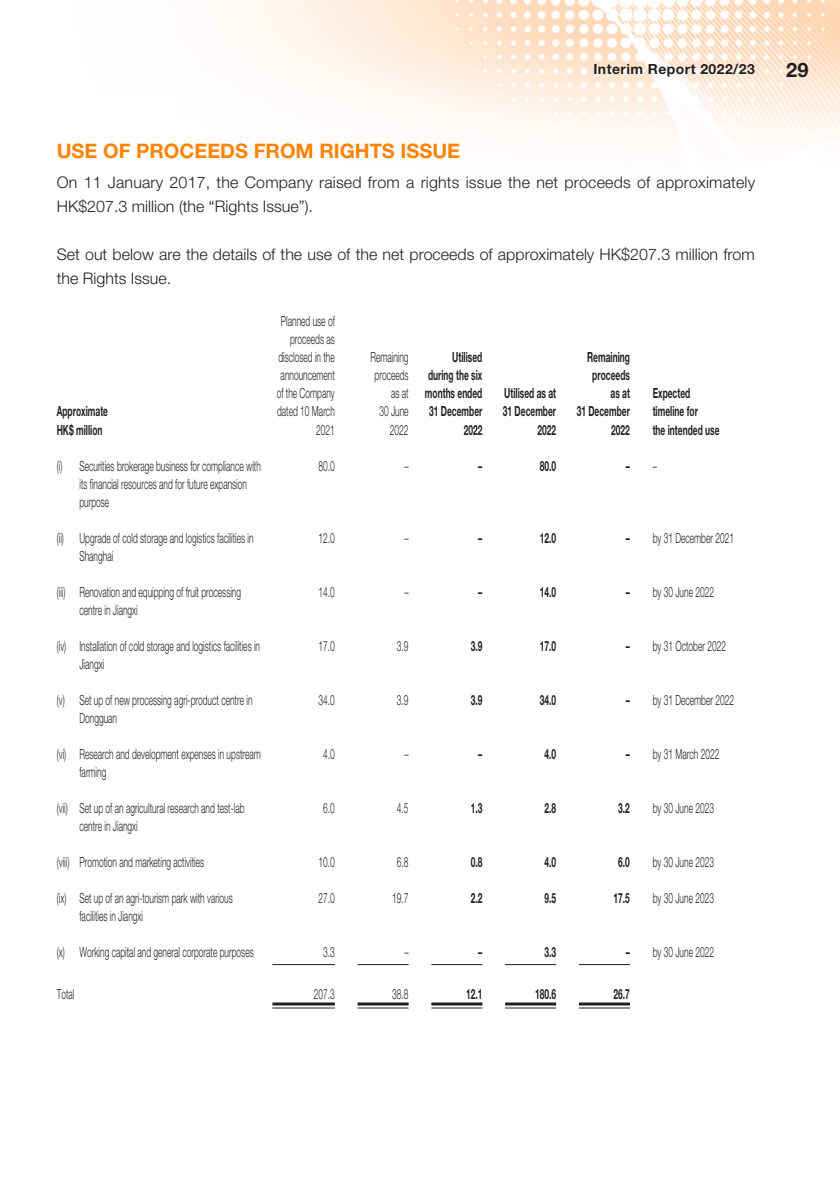
<style>
.page{position:relative;width:840px;height:1191px;background:#fff}
.page>*{position:absolute;margin:0;border:0;box-sizing:border-box;transform-origin:0 0}
._01_H1{font:700 20px "Helvetica Neue LT Std";color:#ff8200}
.t1{font:700 20px "Helvetica Neue LT Std";color:#231f20}
._00_txt{font:300 16px/24px "Helvetica Neue LT Std";color:#231f20}
._00_txt-2{font:300 14px/18px "Helvetica Neue LT Std";color:#231f20;scale:.6 1}
._00_txt-3{font:700 14px "Helvetica Neue LT Std";color:#231f20;scale:.6 1}
._00_txt-4{font:700 14px "Helvetica Neue LT Std";letter-spacing:.03em;color:#231f20}
</style>
<div class="page">
<img style="left:243px;top:0;width:596px;height:1009px">
<hr style="left:272px;top:964px;width:62px;height:1px;background:#231f20">
<hr style="left:357px;top:964px;width:51px;height:1px;background:#231f20">
<hr style="left:431px;top:964px;width:51px;height:1px;background:#231f20">
<hr style="left:505px;top:964px;width:51px;height:1px;background:#231f20">
<hr style="left:578px;top:964px;width:51px;height:1px;background:#231f20">
<hr style="left:272px;top:1002px;width:62px;height:3px;background:#231f20">
<hr style="left:272px;top:1007px;width:62px;height:1px;background:#231f20">
<hr style="left:357px;top:1002px;width:51px;height:3px;background:#231f20">
<hr style="left:357px;top:1007px;width:51px;height:1px;background:#231f20">
<hr style="left:431px;top:1002px;width:51px;height:3px;background:#231f20">
<hr style="left:431px;top:1007px;width:51px;height:1px;background:#231f20">
<hr style="left:505px;top:1002px;width:51px;height:3px;background:#231f20">
<hr style="left:505px;top:1007px;width:51px;height:1px;background:#231f20">
<hr style="left:578px;top:1002px;width:51px;height:3px;background:#231f20">
<hr style="left:578px;top:1007px;width:51px;height:1px;background:#231f20">
<p class="_00_txt-4" style="left:593px;top:60px;width:163px">Interim Report 2022/23</p>
<h1 class="t1" style="left:785px;top:57px;width:24px">29</h1>
<p class="_01_H1" style="left:57px;top:139px;width:405px">USE OF PROCEEDS FROM RIGHTS ISSUE</p>
<p class="_00_txt" style="left:57px;top:170px;width:699px">On 11 January 2017, the Company raised from a rights issue the net proceeds of approximately<br>HK$207.3 million (the “Rights Issue”).</p>
<p class="_00_txt" style="left:57px;top:242px;width:699px">Set out below are the details of the use of the net proceeds of approximately HK$207.3 million from the Rights Issue.</p>
<p class="_00_txt-3" style="left:57px;top:403px;width:87px">Approximate</p>
<p class="_00_txt-3" style="left:57px;top:421px;width:78px">HK$ million</p>
<p class="_00_txt-2" style="left:281px;top:312px;width:91px;text-align:right">Planned use of proceeds as</p>
<p class="_00_txt-2" style="left:278px;top:348px;width:95px">disclosed in the</p>
<p class="_00_txt-2" style="left:280px;top:366px;width:92px">announcement</p>
<p class="_00_txt-2" style="left:276px;top:384px;width:98px">of the Company</p>
<p class="_00_txt-2" style="left:277px;top:402px;width:98px">dated 10 March</p>
<p class="_00_txt-2" style="left:316px;top:420px;width:33px">2021</p>
<p class="_00_txt-2" style="left:370px;top:348px;width:65px">Remaining</p>
<p class="_00_txt-2" style="left:374px;top:366px;width:58px">proceeds</p>
<p class="_00_txt-2" style="left:391px;top:384px;width:31px">as at</p>
<p class="_00_txt-2" style="left:379px;top:402px;width:50px">30 June</p>
<p class="_00_txt-2" style="left:390px;top:420px;width:33px">2022</p>
<p class="_00_txt-3" style="left:452px;top:349px;width:52px">Utilised</p>
<p class="_00_txt-3" style="left:428px;top:367px;width:92px">during the six</p>
<p class="_00_txt-3" style="left:424px;top:385px;width:97px">months ended</p>
<p class="_00_txt-3" style="left:429px;top:403px;width:90px">31 December</p>
<p class="_00_txt-3" style="left:463px;top:421px;width:33px">2022</p>
<p class="_00_txt-3" style="left:504px;top:385px;width:88px">Utilised as at</p>
<p class="_00_txt-3" style="left:502px;top:403px;width:90px">31 December</p>
<p class="_00_txt-3" style="left:537px;top:421px;width:33px">2022</p>
<p class="_00_txt-3" style="left:587px;top:349px;width:73px">Remaining</p>
<p class="_00_txt-3" style="left:592px;top:367px;width:64px">proceeds</p>
<p class="_00_txt-3" style="left:610px;top:385px;width:34px">as at</p>
<p class="_00_txt-3" style="left:576px;top:403px;width:90px">31 December</p>
<p class="_00_txt-3" style="left:611px;top:421px;width:33px">2022</p>
<p class="_00_txt-3" style="left:652px;top:385px;width:64px">Expected</p>
<p class="_00_txt-3" style="left:652px;top:403px;width:77px">timeline for</p>
<p class="_00_txt-3" style="left:652px;top:421px;width:113px">the intended use</p>
<p class="_00_txt-2" style="left:79px;top:456px;width:304px;text-indent:-23px">(i) Securities brokerage business for compliance with its financial resources and for future expansion purpose</p>
<p class="_00_txt-2" style="left:318px;top:456px;width:29px">80.0</p>
<p class="_00_txt-2" style="left:404px;top:456px;width:8px">–</p>
<p class="_00_txt-3" style="left:478px;top:457px;width:8px">–</p>
<p class="_00_txt-3" style="left:539px;top:457px;width:29px">80.0</p>
<p class="_00_txt-3" style="left:625px;top:457px;width:8px">–</p>
<p class="_00_txt-2" style="left:652px;top:456px;width:8px">–</p>
<p class="_00_txt-2" style="left:79px;top:528px;width:291px;text-indent:-23px">(ii) Upgrade of cold storage and logistics facilities in<br>Shanghai</p>
<p class="_00_txt-2" style="left:318px;top:528px;width:29px">12.0</p>
<p class="_00_txt-2" style="left:404px;top:528px;width:8px">–</p>
<p class="_00_txt-3" style="left:478px;top:529px;width:8px">–</p>
<p class="_00_txt-3" style="left:539px;top:529px;width:29px">12.0</p>
<p class="_00_txt-3" style="left:625px;top:529px;width:8px">–</p>
<p class="_00_txt-2" style="left:652px;top:528px;width:137px">by 31 December 2021</p>
<p class="_00_txt-2" style="left:79px;top:582px;width:271px;text-indent:-23px">(iii) Renovation and equipping of fruit processing centre in Jiangxi</p>
<p class="_00_txt-2" style="left:318px;top:582px;width:29px">14.0</p>
<p class="_00_txt-2" style="left:404px;top:582px;width:8px">–</p>
<p class="_00_txt-3" style="left:478px;top:583px;width:8px">–</p>
<p class="_00_txt-3" style="left:539px;top:583px;width:29px">14.0</p>
<p class="_00_txt-3" style="left:625px;top:583px;width:8px">–</p>
<p class="_00_txt-2" style="left:652px;top:582px;width:104px">by 30 June 2022</p>
<p class="_00_txt-2" style="left:79px;top:636px;width:302px;text-indent:-23px">(iv) Installation of cold storage and logistics facilities in<br>Jiangxi</p>
<p class="_00_txt-2" style="left:318px;top:636px;width:29px">17.0</p>
<p class="_00_txt-2" style="left:397px;top:636px;width:21px">3.9</p>
<p class="_00_txt-3" style="left:470px;top:637px;width:21px">3.9</p>
<p class="_00_txt-3" style="left:539px;top:637px;width:29px">17.0</p>
<p class="_00_txt-3" style="left:625px;top:637px;width:8px">–</p>
<p class="_00_txt-2" style="left:652px;top:636px;width:124px">by 31 October 2022</p>
<p class="_00_txt-2" style="left:79px;top:690px;width:290px;text-indent:-23px">(v) Set up of new processing agri-product centre in<br>Dongguan</p>
<p class="_00_txt-2" style="left:318px;top:690px;width:29px">34.0</p>
<p class="_00_txt-2" style="left:397px;top:690px;width:21px">3.9</p>
<p class="_00_txt-3" style="left:470px;top:691px;width:21px">3.9</p>
<p class="_00_txt-3" style="left:539px;top:691px;width:29px">34.0</p>
<p class="_00_txt-3" style="left:625px;top:691px;width:8px">–</p>
<p class="_00_txt-2" style="left:652px;top:690px;width:137px">by 31 December 2022</p>
<p class="_00_txt-2" style="left:79px;top:744px;width:304px;text-indent:-23px">(vi) Research and development expenses in upstream farming</p>
<p class="_00_txt-2" style="left:323px;top:744px;width:21px">4.0</p>
<p class="_00_txt-2" style="left:404px;top:744px;width:8px">–</p>
<p class="_00_txt-3" style="left:478px;top:745px;width:8px">–</p>
<p class="_00_txt-3" style="left:544px;top:745px;width:21px">4.0</p>
<p class="_00_txt-3" style="left:625px;top:745px;width:8px">–</p>
<p class="_00_txt-2" style="left:652px;top:744px;width:113px">by 31 March 2022</p>
<p class="_00_txt-2" style="left:79px;top:798px;width:276px;text-indent:-23px">(vii) Set up of an agricultural research and test-lab centre in Jiangxi</p>
<p class="_00_txt-2" style="left:323px;top:798px;width:21px">6.0</p>
<p class="_00_txt-2" style="left:397px;top:798px;width:21px">4.5</p>
<p class="_00_txt-3" style="left:470px;top:799px;width:21px">1.3</p>
<p class="_00_txt-3" style="left:544px;top:799px;width:21px">2.8</p>
<p class="_00_txt-3" style="left:618px;top:799px;width:21px">3.2</p>
<p class="_00_txt-2" style="left:652px;top:798px;width:104px">by 30 June 2023</p>
<p class="_00_txt-2" style="left:57px;top:852px;width:247px">(viii) Promotion and marketing activities</p>
<p class="_00_txt-2" style="left:318px;top:852px;width:29px">10.0</p>
<p class="_00_txt-2" style="left:397px;top:852px;width:21px">6.8</p>
<p class="_00_txt-3" style="left:470px;top:853px;width:21px">0.8</p>
<p class="_00_txt-3" style="left:544px;top:853px;width:21px">4.0</p>
<p class="_00_txt-3" style="left:618px;top:853px;width:21px">6.0</p>
<p class="_00_txt-2" style="left:652px;top:852px;width:104px">by 30 June 2023</p>
<p class="_00_txt-2" style="left:79px;top:888px;width:257px;text-indent:-23px">(ix) Set up of an agri-tourism park with various facilities in Jiangxi</p>
<p class="_00_txt-2" style="left:318px;top:888px;width:29px">27.0</p>
<p class="_00_txt-2" style="left:392px;top:888px;width:29px">19.7</p>
<p class="_00_txt-3" style="left:470px;top:889px;width:21px">2.2</p>
<p class="_00_txt-3" style="left:544px;top:889px;width:21px">9.5</p>
<p class="_00_txt-3" style="left:613px;top:889px;width:29px">17.5</p>
<p class="_00_txt-2" style="left:652px;top:888px;width:104px">by 30 June 2023</p>
<p class="_00_txt-2" style="left:57px;top:942px;width:330px">(x) Working capital and general corporate purposes</p>
<p class="_00_txt-2" style="left:323px;top:942px;width:21px">3.3</p>
<p class="_00_txt-2" style="left:404px;top:942px;width:8px">–</p>
<p class="_00_txt-3" style="left:478px;top:943px;width:8px">–</p>
<p class="_00_txt-3" style="left:544px;top:943px;width:21px">3.3</p>
<p class="_00_txt-3" style="left:625px;top:943px;width:8px">–</p>
<p class="_00_txt-2" style="left:652px;top:942px;width:104px">by 30 June 2022</p>
<p class="_00_txt-2" style="left:57px;top:984px;width:31px">Total</p>
<p class="_00_txt-2" style="left:313px;top:984px;width:37px">207.3</p>
<p class="_00_txt-2" style="left:392px;top:984px;width:29px">38.8</p>
<p class="_00_txt-3" style="left:466px;top:985px;width:29px">12.1</p>
<p class="_00_txt-3" style="left:535px;top:985px;width:37px">180.6</p>
<p class="_00_txt-3" style="left:613px;top:985px;width:29px">26.7</p>
</div>
